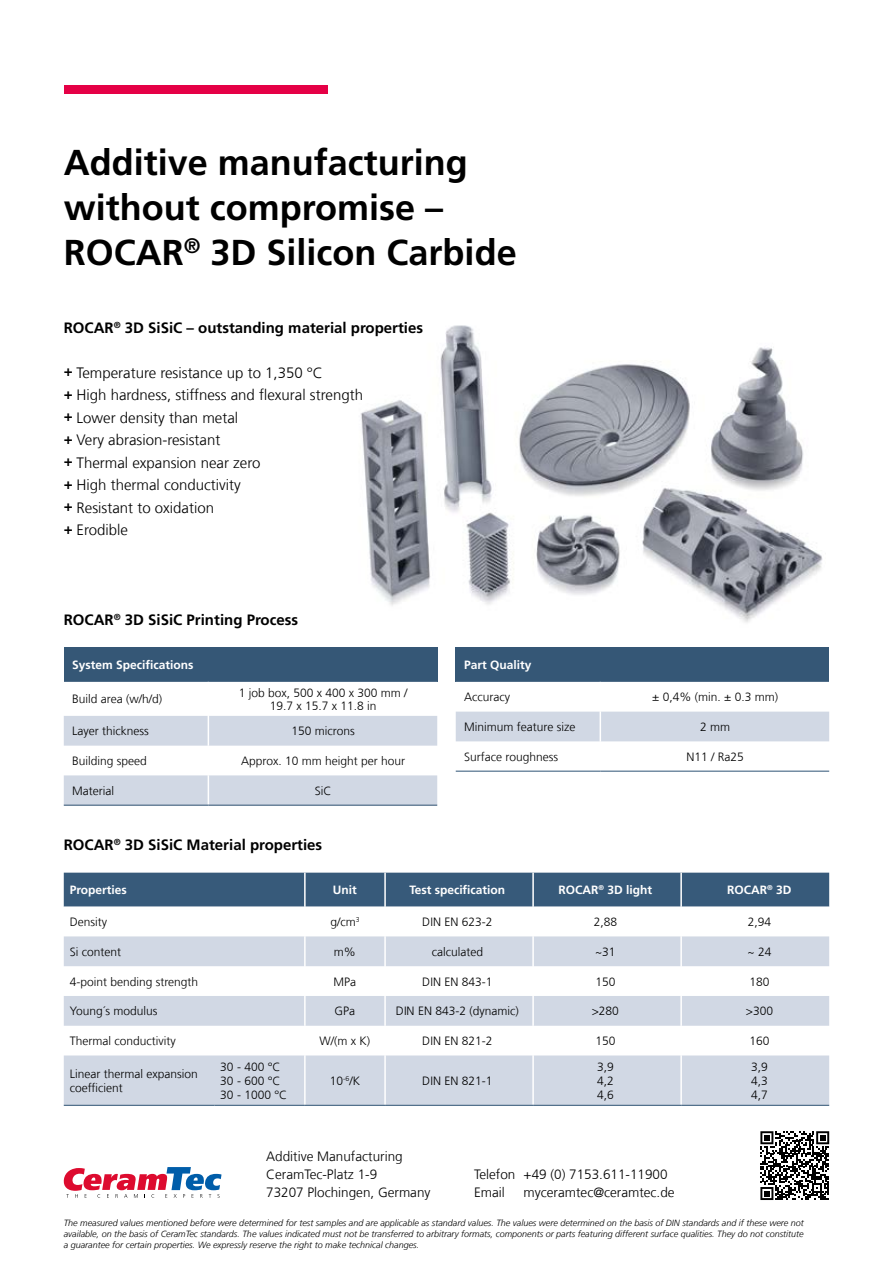
<style>
.page{position:relative;width:893px;height:1263px;background:#fff}
.page>*{position:absolute;margin:0;border:0;box-sizing:border-box;transform-origin:0 0}
.t1{font:700 36px/45px "Frutiger LT Com";color:#000}
.t2{font:300 15px "Frutiger LT Com";color:#000}
.t3{font:700 15px "Frutiger LT Com";color:#000}
.t4{font:300 13.5px "Frutiger LT Com";color:#000}
.t5{font:300 12px/14.4px "Frutiger LT Com";color:#000;text-align:justify}
.t6{font:700 12px "Frutiger LT Com";color:#fff}
.t7{font:italic 300 9px/10.8px "Frutiger LT Com";color:#000;text-align:justify}
.s1{font-weight:700}
</style>
<div class="page">
<svg style="left:64px;top:1167px;width:158px;height:31px"></svg>
<div style="left:64px;top:85px;width:263px;height:9px;background:#e50046"></div>
<img style="left:361px;top:325px;width:462px;height:298px">
<div style="left:64px;top:648px;width:373px;height:34px;background:#355776"></div>
<svg style="left:64px;top:716px;width:373px;height:89px"></svg>
<hr style="left:208px;top:775px;width:1px;height:30px;background:#fff">
<hr style="left:64px;top:805px;width:144px;height:1px;background:#355776">
<hr style="left:208px;top:805px;width:229px;height:1px;background:#355776">
<div style="left:456px;top:648px;width:373px;height:34px;background:#355776"></div>
<svg style="left:456px;top:711px;width:373px;height:60px"></svg>
<hr style="left:600px;top:741px;width:1px;height:30px;background:#fff">
<hr style="left:456px;top:771px;width:144px;height:1px;background:#375a7a">
<hr style="left:600px;top:771px;width:229px;height:1px;background:#375a7a">
<svg style="left:760px;top:1131px;width:69px;height:69px"></svg>
<div style="left:64px;top:873px;width:765px;height:34px;background:#375a7a"></div>
<div style="left:64px;top:936px;width:765px;height:30px;background:#d1d8e4"></div>
<svg style="left:64px;top:996px;width:765px;height:109px;fill:#d1d8e4"></svg>
<hr style="left:304px;top:873px;width:2px;height:34px;background:#fff">
<hr style="left:384px;top:873px;width:2px;height:34px;background:#fff">
<hr style="left:532px;top:873px;width:2px;height:34px;background:#fff">
<hr style="left:680px;top:873px;width:2px;height:34px;background:#fff">
<hr style="left:304px;top:936px;width:2px;height:30px;background:#fff">
<hr style="left:384px;top:936px;width:2px;height:30px;background:#fff">
<hr style="left:532px;top:936px;width:2px;height:30px;background:#fff">
<hr style="left:680px;top:936px;width:2px;height:30px;background:#fff">
<hr style="left:304px;top:996px;width:2px;height:30px;background:#fff">
<hr style="left:384px;top:996px;width:2px;height:30px;background:#fff">
<hr style="left:532px;top:996px;width:2px;height:30px;background:#fff">
<hr style="left:680px;top:996px;width:2px;height:30px;background:#fff">
<hr style="left:304px;top:1026px;width:2px;height:29px;background:#fff">
<hr style="left:384px;top:1026px;width:2px;height:29px;background:#fff">
<hr style="left:532px;top:1026px;width:2px;height:29px;background:#fff">
<hr style="left:680px;top:1026px;width:2px;height:29px;background:#fff">
<hr style="left:304px;top:1055px;width:2px;height:50px;background:#fff">
<hr style="left:384px;top:1055px;width:2px;height:50px;background:#fff">
<hr style="left:532px;top:1055px;width:2px;height:50px;background:#fff">
<hr style="left:680px;top:1055px;width:2px;height:50px;background:#fff">
<hr style="left:64px;top:1105px;width:150px;height:1px;background:#375a7a">
<hr style="left:214px;top:1105px;width:91px;height:1px;background:#375a7a">
<hr style="left:305px;top:1105px;width:80px;height:1px;background:#375a7a">
<hr style="left:385px;top:1105px;width:148px;height:1px;background:#375a7a">
<hr style="left:533px;top:1105px;width:148px;height:1px;background:#375a7a">
<hr style="left:681px;top:1105px;width:148px;height:1px;background:#375a7a">
<p class="t1" style="left:64px;top:140px;width:454px">Additive manufacturing without compromise –<br>ROCAR<sup>®</sup> 3D Silicon Carbide</p>
<p class="t3" style="left:64px;top:318px;width:361px">ROCAR<sup>®</sup> 3D SiSiC – outstanding material properties</p>
<p class="t2" style="left:64px;top:363px;width:261px"><span class="s1">+</span> Temperature resistance up to 1,350 °C</p>
<p class="t2" style="left:64px;top:386px;width:301px"><span class="s1">+</span> High hardness, stiffness and flexural strength</p>
<p class="t2" style="left:64px;top:408px;width:176px"><span class="s1">+</span> Lower density than metal</p>
<p class="t2" style="left:64px;top:431px;width:158px"><span class="s1">+</span> Very abrasion-resistant</p>
<p class="t2" style="left:64px;top:453px;width:198px"><span class="s1">+</span> Thermal expansion near zero</p>
<p class="t2" style="left:64px;top:476px;width:178px"><span class="s1">+</span> High thermal conductivity</p>
<p class="t2" style="left:64px;top:498px;width:152px"><span class="s1">+</span> Resistant to oxidation</p>
<p class="t2" style="left:64px;top:521px;width:66px"><span class="s1">+</span> Erodible</p>
<p class="t3" style="left:64px;top:611px;width:236px">ROCAR<sup>®</sup> 3D SiSiC Printing Process</p>
<p class="t6" style="left:72px;top:658px;width:123px">System Specifications</p>
<p class="t5" style="left:72px;top:692px;width:91px">Build area (w/h/d)</p>
<p class="t5" style="left:239px;top:686px;width:170px;line-height:13.5px;text-align:center">1 job box, 500 x 400 x 300 mm /<br>19.7 x 15.7 x 11.8 in</p>
<p class="t5" style="left:72px;top:724px;width:78px">Layer thickness</p>
<p class="t5" style="left:292px;top:724px;width:65px">150 microns</p>
<p class="t5" style="left:72px;top:753px;width:76px">Building speed</p>
<p class="t5" style="left:241px;top:753px;width:165px">Approx. 10 mm height per hour</p>
<p class="t5" style="left:72px;top:783px;width:43px">Material</p>
<p class="t5" style="left:315px;top:783px;width:18px">SiC</p>
<p class="t3" style="left:64px;top:836px;width:260px">ROCAR<sup>®</sup> 3D SiSiC Material properties</p>
<p class="t6" style="left:464px;top:658px;width:69px">Part Quality</p>
<p class="t5" style="left:464px;top:690px;width:47px">Accuracy</p>
<p class="t5" style="left:652px;top:690px;width:127px">± 0,4% (min. ± 0.3 mm)</p>
<p class="t5" style="left:464px;top:719px;width:113px">Minimum feature size</p>
<p class="t5" style="left:700px;top:719px;width:31px">2 mm</p>
<p class="t5" style="left:464px;top:749px;width:95px">Surface roughness</p>
<p class="t5" style="left:686px;top:749px;width:59px">N11 / Ra25</p>
<p class="t6" style="left:70px;top:883px;width:59px">Properties</p>
<p class="t6" style="left:333px;top:883px;width:25px">Unit</p>
<p class="t6" style="left:409px;top:883px;width:97px">Test specification</p>
<p class="t6" style="left:559px;top:883px;width:95px">ROCAR<sup>®</sup> 3D light</p>
<p class="t6" style="left:727px;top:883px;width:66px">ROCAR<sup>®</sup> 3D</p>
<p class="t5" style="left:70px;top:914px;width:39px">Density</p>
<p class="t5" style="left:330px;top:914px;width:31px">g/cm<sup>3</sup></p>
<p class="t5" style="left:422px;top:914px;width:72px">DIN EN 623-2</p>
<p class="t5" style="left:594px;top:914px;width:25px">2,88</p>
<p class="t5" style="left:748px;top:914px;width:25px">2,94</p>
<p class="t5" style="left:70px;top:944px;width:53px">Si content</p>
<p class="t5" style="left:334px;top:944px;width:23px">m%</p>
<p class="t5" style="left:432px;top:944px;width:53px">calculated</p>
<p class="t5" style="left:595px;top:944px;width:22px">~31</p>
<p class="t5" style="left:747px;top:944px;width:25px">~ 24</p>
<p class="t5" style="left:70px;top:974px;width:130px">4-point bending strength</p>
<p class="t5" style="left:334px;top:974px;width:24px">MPa</p>
<p class="t5" style="left:422px;top:974px;width:72px">DIN EN 843-1</p>
<p class="t5" style="left:595px;top:974px;width:22px">150</p>
<p class="t5" style="left:749px;top:974px;width:22px">180</p>
<p class="t5" style="left:70px;top:1004px;width:89px">Young´s modulus</p>
<p class="t5" style="left:335px;top:1004px;width:22px">GPa</p>
<p class="t5" style="left:396px;top:1004px;width:124px">DIN EN 843-2 (dynamic)</p>
<p class="t5" style="left:592px;top:1004px;width:29px">&gt;280</p>
<p class="t5" style="left:746px;top:1004px;width:29px">&gt;300</p>
<p class="t5" style="left:70px;top:1034px;width:107px">Thermal conductivity</p>
<p class="t5" style="left:320px;top:1034px;width:52px">W/(m x K)</p>
<p class="t5" style="left:422px;top:1034px;width:72px">DIN EN 821-2</p>
<p class="t5" style="left:595px;top:1034px;width:22px">150</p>
<p class="t5" style="left:749px;top:1034px;width:22px">160</p>
<p class="t5" style="left:70px;top:1066px;width:130px">Linear thermal expansion</p>
<p class="t5" style="left:70px;top:1081px;width:55px">coefficient</p>
<p class="t5" style="left:220px;top:1059px;width:62px">30 - 400 °C</p>
<p class="t5" style="left:220px;top:1073px;width:62px">30 - 600 °C</p>
<p class="t5" style="left:220px;top:1088px;width:68px">30 - 1000 °C</p>
<p class="t5" style="left:597px;top:1059px;width:18px">3,9<br>4,2<br>4,6</p>
<p class="t5" style="left:751px;top:1059px;width:18px">3,9<br>4,3<br>4,7</p>
<p class="t5" style="left:330px;top:1073px;width:32px">10<sup>-6</sup>/K</p>
<p class="t5" style="left:422px;top:1073px;width:72px">DIN EN 821-1</p>
<p class="t4" style="left:266px;top:1148px;width:138px">Additive Manufacturing</p>
<p class="t4" style="left:266px;top:1166px;width:112px">CeramTec-Platz 1-9</p>
<p class="t4" style="left:266px;top:1184px;width:166px">73207 Plochingen, Germany</p>
<p class="t4" style="left:474px;top:1166px;width:195px">Telefon +49 (0) 7153.611-11900</p>
<p class="t4" style="left:474px;top:1184px;width:32px">Email</p>
<p class="t4" style="left:524px;top:1184px;width:152px">myceramtec@ceramtec.de</p>
<p class="t7" style="left:64px;top:1218px;width:742px">The measured values mentioned before were determined for test samples and are applicable as standard values. The values were determined on the basis of DIN standards and if these were not available, on the basis of CeramTec standards. The values indicated must not be transferred to arbitrary formats, components or parts featuring different surface qualities. They do not constitute a guarantee for certain properties. We expressly reserve the right to make technical changes.</p>
</div>
